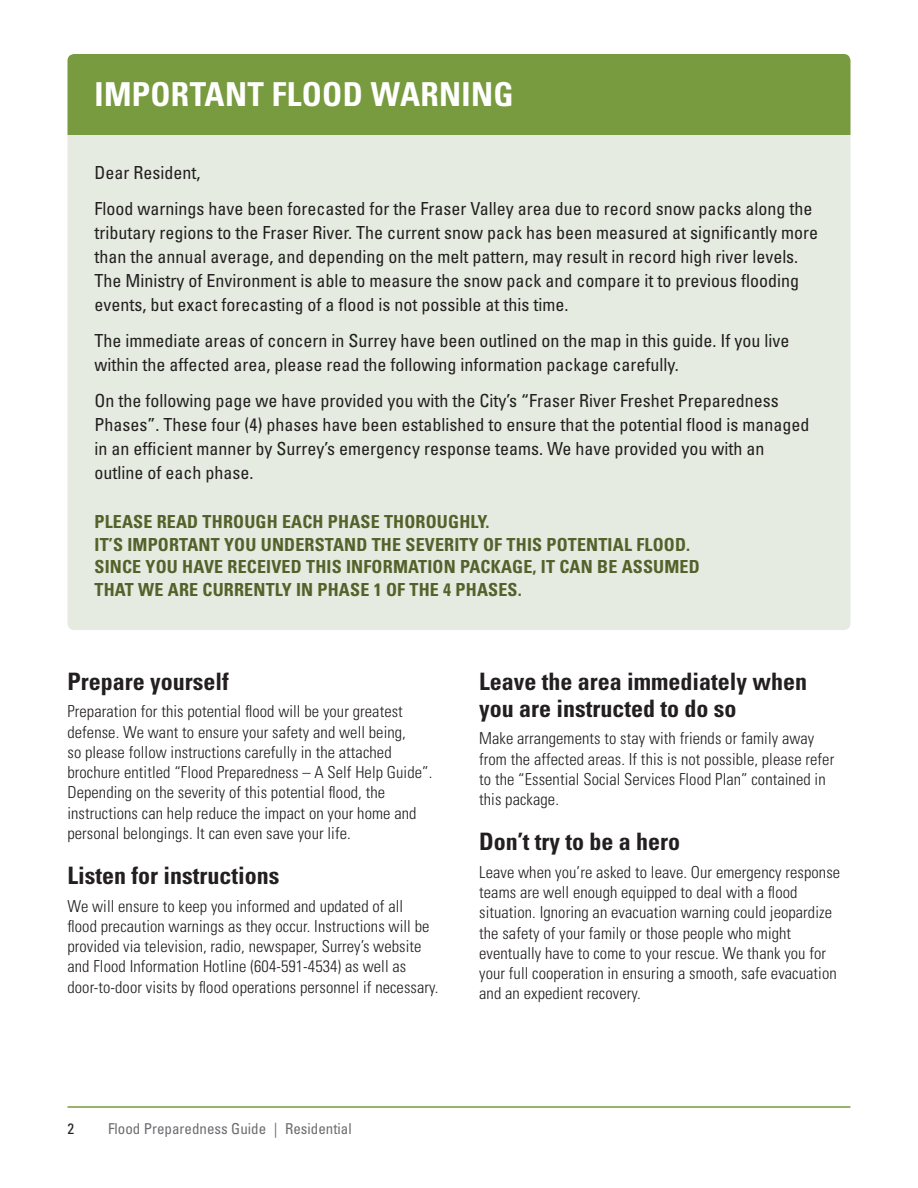
<style>
.page{position:relative;width:918px;height:1188px;background:#fff}
.page>*{position:absolute;margin:0;border:0;box-sizing:border-box;transform-origin:0 0}
.t1{font:700 condensed 33px "Univers";letter-spacing:.01em;color:#fff}
.t2{font:700 condensed 24px/27px "Univers";color:#231f20}
.t3{font:condensed 18px/24px "Univers";color:#231f20}
.t4{font:700 condensed 18px/22.5px "Univers";letter-spacing:.01em;color:#53622a}
.t5{font:300 condensed 16.5px/20.2px "Univers";letter-spacing:.005em;color:#231f20}
.t6{font:condensed 15px "Univers";color:#6c6d70}
.t7{font:condensed 15px "Univers";color:#231f20}
</style>
<div class="page">
<div style="left:68px;top:54px;width:782px;height:81px;background:#779b3e"></div>
<div style="left:68px;top:135px;width:782px;height:495px;background:#e5ebe1"></div>
<hr style="left:68px;top:1106px;width:782px;height:2px;background:#779b3e">
<h1 class="t1" style="left:94px;top:74px;width:421px">IMPORTANT FLOOD WARNING</h1>
<p class="t3" style="left:94px;top:154px;width:720px;line-height:36px">Dear Resident,<br>Flood warnings have been forecasted for the Fraser Valley area due to record snow packs along the</p>
<p class="t3" style="left:94px;top:220px;width:725px">tributary regions to the Fraser River. The current snow pack has been measured at significantly more than the annual average, and depending on the melt pattern, may result in record high river levels.<br>The Ministry of Environment is able to measure the snow pack and compare it to previous flooding events, but exact forecasting of a flood is not possible at this time.</p>
<p class="t3" style="left:94px;top:328px;width:696px">The immediate areas of concern in Surrey have been outlined on the map in this guide. If you live within the affected area, please read the following information package carefully.</p>
<p class="t3" style="left:94px;top:388px;width:716px">On the following page we have provided you with the City’s “Fraser River Freshet Preparedness Phases”. These four (4) phases have been established to ensure that the potential flood is managed in an efficient manner by Surrey’s emergency response teams. We have provided you with an outline of each phase.</p>
<p class="t4" style="left:94px;top:510px;width:607px">PLEASE READ THROUGH EACH PHASE THOROUGHLY.<br>IT’S IMPORTANT YOU UNDERSTAND THE SEVERITY OF THIS POTENTIAL FLOOD.<br>SINCE YOU HAVE RECEIVED THIS INFORMATION PACKAGE, IT CAN BE ASSUMED THAT WE ARE CURRENTLY IN PHASE 1 OF THE 4 PHASES.</p>
<h2 class="t2" style="left:68px;top:668px;width:163px">Prepare yourself</h2>
<p class="t5" style="left:68px;top:701px;width:366px">Preparation for this potential flood will be your greatest defense. We want to ensure your safety and well being,<br>so please follow instructions carefully in the attached brochure entitled “Flood Preparedness – A Self Help Guide”.<br>Depending on the severity of this potential flood, the instructions can help reduce the impact on your home and personal belongings. It can even save your life.</p>
<h2 class="t2" style="left:68px;top:862px;width:213px">Listen for instructions</h2>
<p class="t5" style="left:68px;top:896px;width:372px">We will ensure to keep you informed and updated of all<br>flood precaution warnings as they occur. Instructions will be provided via television, radio, newspaper, Surrey’s website and Flood Information Hotline (604-591-4534) as well as door‑to‑door visits by flood operations personnel if necessary.</p>
<h2 class="t2" style="left:479px;top:668px;width:329px">Leave the area immediately when you are instructed to do so</h2>
<p class="t5" style="left:479px;top:728px;width:357px">Make arrangements to stay with friends or family away from the affected areas. If this is not possible, please refer to the “Essential Social Services Flood Plan” contained in this package.</p>
<h2 class="t2" style="left:479px;top:828px;width:202px">Don’t try to be a hero</h2>
<p class="t5" style="left:479px;top:862px;width:362px">Leave when you’re asked to leave. Our emergency response teams are well enough equipped to deal with a flood situation. Ignoring an evacuation warning could jeopardize the safety of your family or those people who might eventually have to come to your rescue. We thank you for your full cooperation in ensuring a smooth, safe evacuation and an expedient recovery.</p>
<p class="t7" style="left:68px;top:1119px;width:8px">2</p>
<p class="t6" style="left:108px;top:1119px;width:245px">Flood Preparedness Guide | Residential</p>
</div>
